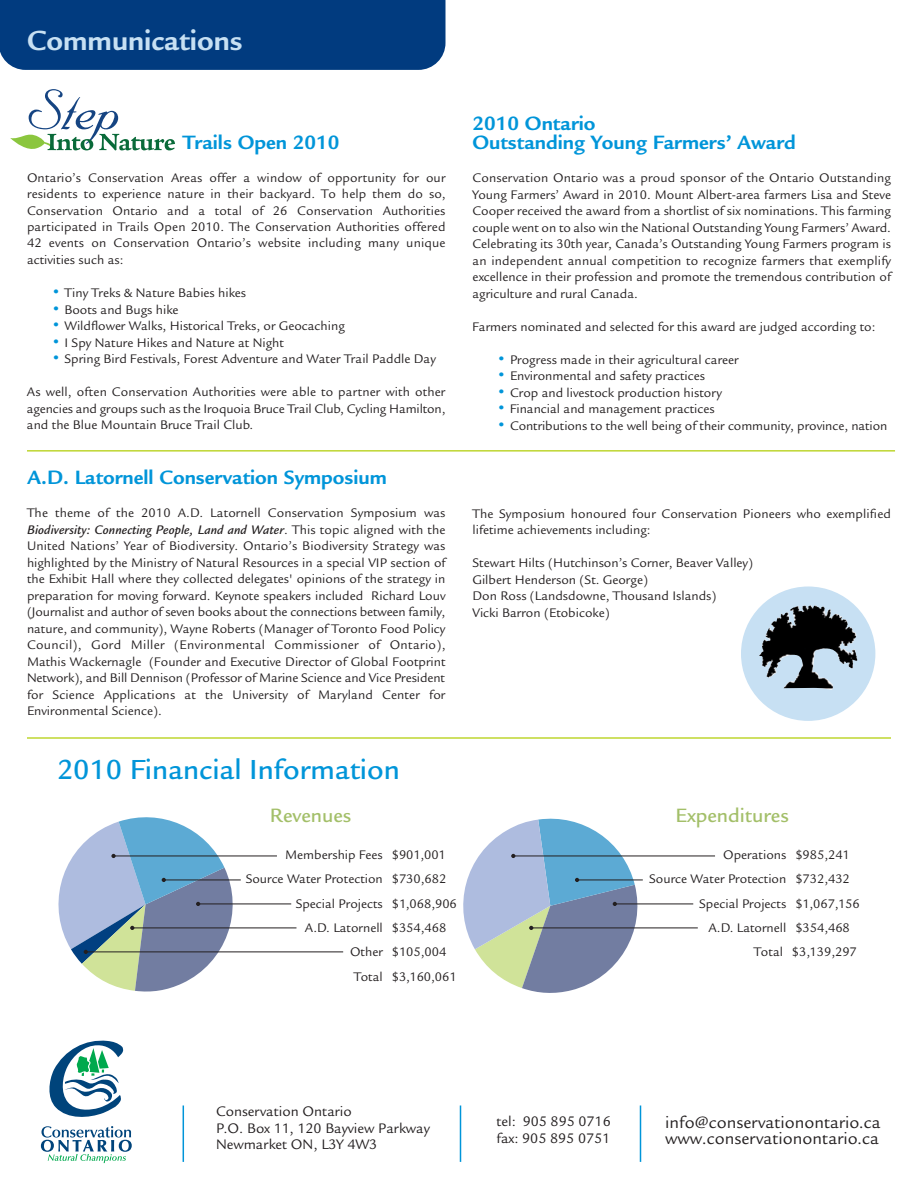
<style>
.page{position:relative;width:918px;height:1188px;background:#fff}
.page>*{position:absolute;margin:0;border:0;box-sizing:border-box;transform-origin:0 0}
.t1{font:500 30px "Legacy Sans Std";color:#0095d9}
.t2{font:700 30px "Legacy Sans Std";color:#c7e0f3}
.t3{font:700 21px/19.5px "Legacy Sans Std";color:#0095d9}
.t4{font:500 21px "Legacy Sans Std";color:#a3bf69}
.t5{font:18px/16.5px "Legacy Sans Std";color:#231f20}
.t6{font:15px/16.5px "Legacy Sans Std";color:#231f20}
.t7{font:13.5px/16.5px "Legacy Sans Std";color:#231f20;text-align:justify}
.s1{font-size:36px;color:#0095d9}
.s2{font-weight:500;font-style:italic}
</style>
<div class="page">
<div style="left:0;top:0;width:446px;height:70px;background:#013b7f"></div>
<hr style="left:114px;top:856px;width:163px;height:1px;background:#231f20">
<hr style="left:132px;top:928px;width:164px;height:1px;background:#231f20">
<hr style="left:198px;top:904px;width:93px;height:1px;background:#231f20">
<hr style="left:86px;top:952px;width:257px;height:1px;background:#231f20">
<svg style="left:58px;top:817px;width:187px;height:175px"></svg>
<hr style="left:513px;top:856px;width:202px;height:1px;background:#231f20">
<hr style="left:531px;top:928px;width:167px;height:1px;background:#231f20">
<hr style="left:615px;top:904px;width:78px;height:1px;background:#231f20">
<svg style="left:463px;top:818px;width:183px;height:175px"></svg>
<hr style="left:27px;top:737px;width:864px;height:2px;background:#bed630">
<svg style="left:49px;top:1041px;width:74px;height:76px"></svg>
<svg style="left:41px;top:1126px;width:91px;height:37px"></svg>
<div style="left:741px;top:586px;width:134px;height:135px;background:#c7e0f3;border-radius:50%"></div>
<img style="left:759px;top:605px;width:99px;height:85px">
<hr style="left:460px;top:1106px;width:1px;height:56px;background:#0095d9">
<hr style="left:640px;top:1106px;width:1px;height:56px;background:#0095d9">
<hr style="left:183px;top:1106px;width:1px;height:56px;background:#0095d9">
<svg style="left:10px;top:89px;width:165px;height:62px"></svg>
<hr style="left:27px;top:450px;width:868px;height:2px;background:#bed630">
<h1 class="t2" style="left:27px;top:29px;width:217px">Communications</h1>
<h2 class="t3" style="left:183px;top:134px;width:158px">Trails Open 2010</h2>
<p class="t7" style="left:27px;top:170px;width:420px">Ontario’s Conservation Areas offer a window of opportunity for our residents to experience nature in their backyard. To help them do so, Conservation Ontario and a total of 26 Conservation Authorities participated in Trails Open 2010. The Conservation Authorities offered 42 events on Conservation Ontario’s website including many unique activities such as:</p>
<p class="t7" style="left:51px;top:286px;width:197px"><span class="s1">•</span> Tiny Treks &amp; Nature Babies hikes</p>
<p class="t7" style="left:51px;top:302px;width:129px"><span class="s1">•</span> Boots and Bugs hike</p>
<p class="t7" style="left:51px;top:319px;width:295px"><span class="s1">•</span> Wildflower Walks, Historical Treks, or Geocaching</p>
<p class="t7" style="left:51px;top:335px;width:235px"><span class="s1">•</span> I Spy Nature Hikes and Nature at Night</p>
<p class="t7" style="left:51px;top:352px;width:386px"><span class="s1">•</span> Spring Bird Festivals, Forest Adventure and Water Trail Paddle Day</p>
<p class="t7" style="left:27px;top:385px;width:420px">As well, often Conservation Authorities were able to partner with other agencies and groups such as the Iroquoia Bruce Trail Club, Cycling Hamilton, and the Blue Mountain Bruce Trail Club.</p>
<h2 class="t3" style="left:472px;top:115px;width:325px">2010 Ontario<br>Outstanding Young Farmers’ Award</h2>
<p class="t7" style="left:472px;top:171px;width:420px">Conservation Ontario was a proud sponsor of the Ontario Outstanding Young Farmers’ Award in 2010. Mount Albert-area farmers Lisa and Steve Cooper received the award from a shortlist of six nominations. This farming couple went on to also win the National Outstanding Young Farmers’ Award.<br>Celebrating its 30th year, Canada’s Outstanding Young Farmers program is an independent annual competition to recognize farmers that exemplify excellence in their profession and promote the tremendous contribution of agriculture and rural Canada.</p>
<p class="t7" style="left:472px;top:319px;width:405px">Farmers nominated and selected for this award are judged according to:</p>
<p class="t7" style="left:496px;top:352px;width:244px"><span class="s1">•</span> Progress made in their agricultural career</p>
<p class="t7" style="left:496px;top:369px;width:210px"><span class="s1">•</span> Environmental and safety practices</p>
<p class="t7" style="left:496px;top:385px;width:227px"><span class="s1">•</span> Crop and livestock production history</p>
<p class="t7" style="left:496px;top:402px;width:220px"><span class="s1">•</span> Financial and management practices</p>
<p class="t7" style="left:496px;top:418px;width:393px"><span class="s1">•</span> Contributions to the well being of their community, province, nation</p>
<h2 class="t3" style="left:27px;top:470px;width:362px">A.D. Latornell Conservation Symposium</h2>
<p class="t7" style="left:27px;top:506px;width:420px">The theme of the 2010 A.D. Latornell Conservation Symposium was <span class="s2">Biodiversity: Connecting People, Land and Water</span>. This topic aligned with the United Nations’ Year of Biodiversity. Ontario’s Biodiversity Strategy was highlighted by the Ministry of Natural Resources in a special VIP section of the Exhibit Hall where they collected delegates' opinions of the strategy in preparation for moving forward. Keynote speakers included Richard Louv (Journalist and author of seven books about the connections between family, nature, and community), Wayne Roberts (Manager of Toronto Food Policy Council), Gord Miller (Environmental Commissioner of Ontario), Mathis Wackernagle (Founder and Executive Director of Global Footprint Network), and Bill Dennison (Professor of Marine Science and Vice President for Science Applications at the University of Maryland Center for Environmental Science).</p>
<p class="t7" style="left:472px;top:507px;width:420px">The Symposium honoured four Conservation Pioneers who exemplified lifetime achievements including:</p>
<p class="t7" style="left:472px;top:556px;width:282px;text-align:left">Stewart Hilts (Hutchinson’s Corner, Beaver Valley)<br>Gilbert Henderson (St. George)<br>Don Ross (Landsdowne, Thousand Islands)<br>Vicki Barron (Etobicoke)</p>
<h1 class="t1" style="left:57px;top:758px;width:344px">2010 Financial Information</h1>
<h2 class="t4" style="left:270px;top:808px;width:83px">Revenues</h2>
<h2 class="t4" style="left:675px;top:808px;width:115px">Expenditures</h2>
<p class="t7" style="left:285px;top:848px;width:162px">Membership Fees $901,001</p>
<p class="t7" style="left:246px;top:872px;width:202px">Source Water Protection $730,682</p>
<p class="t7" style="left:296px;top:897px;width:163px">Special Projects $1,068,906</p>
<p class="t7" style="left:305px;top:921px;width:143px">A.D. Latornell $354,468</p>
<p class="t7" style="left:350px;top:945px;width:98px">Other $105,004</p>
<p class="t7" style="left:354px;top:970px;width:104px">Total $3,160,061</p>
<p class="t7" style="left:723px;top:848px;width:128px">Operations $985,241</p>
<p class="t7" style="left:649px;top:872px;width:202px">Source Water Protection $732,432</p>
<p class="t7" style="left:699px;top:897px;width:162px">Special Projects $1,067,156</p>
<p class="t7" style="left:708px;top:921px;width:143px">A.D. Latornell $354,468</p>
<p class="t7" style="left:754px;top:945px;width:104px">Total $3,139,297</p>
<p class="t6" style="left:216px;top:1105px;width:215px">Conservation Ontario<br>P.O. Box 11, 120 Bayview Parkway<br>Newmarket ON, L3Y 4W3</p>
<p class="t6" style="left:496px;top:1115px;width:116px">tel: 905 895 0716 fax: 905 895 0751</p>
<h3 class="t5" style="left:665px;top:1116px;width:217px">info@conservationontario.ca www.conservationontario.ca</h3>
</div>
